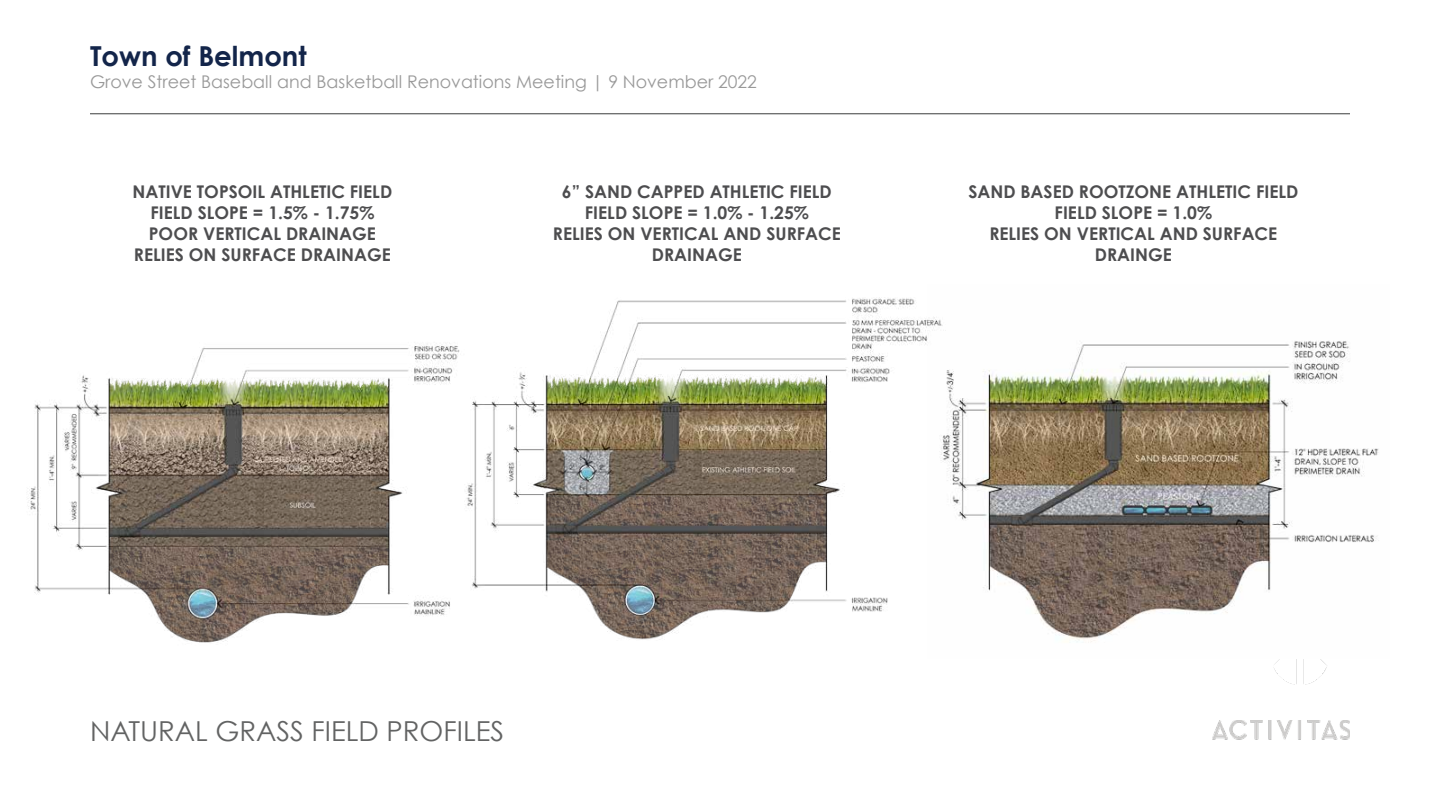
<style>
.page{position:relative;width:1440px;height:810px;background:#fff}
.page>*{position:absolute;margin:0;border:0;box-sizing:border-box;transform-origin:0 0}
.t1{font:27.5px "Century Gothic";color:#626363}
.t2{font:700 27.5px "Century Gothic";color:#13254a}
.t3{font:700 17.5px/21px "Century Gothic";color:#4d4d4f;text-align:center}
.t4{font:17.5px "Century Gothic";color:#999}
</style>
<div class="page">
<hr style="left:90px;top:113px;width:1260px;height:1px;background:#626363">
<img style="left:1212px;top:720px;width:138px;height:20px">
<img style="left:1274px;top:659px;width:53px;height:26px">
<img style="left:952px;top:341px;width:427px;height:302px">
<img style="left:28px;top:344px;width:432px;height:299px">
<img style="left:466px;top:297px;width:486px;height:343px">
<h1 class="t2" style="left:90px;top:38px;width:218px">Town of Belmont</h1>
<p class="t4" style="left:90px;top:71px;width:668px">Grove Street Baseball and Basketball Renovations Meeting | 9 November 2022</p>
<p class="t3" style="left:133px;top:181px;width:261px">NATIVE TOPSOIL ATHLETIC FIELD<br>FIELD SLOPE = 1.5% - 1.75%<br>POOR VERTICAL DRAINAGE<br>RELIES ON SURFACE DRAINAGE</p>
<p class="t3" style="left:553px;top:181px;width:290px">6” SAND CAPPED ATHLETIC FIELD<br>FIELD SLOPE = 1.0% - 1.25%<br>RELIES ON VERTICAL AND SURFACE<br>DRAINAGE</p>
<p class="t3" style="left:968px;top:181px;width:332px">SAND BASED ROOTZONE ATHLETIC FIELD<br>FIELD SLOPE = 1.0%<br>RELIES ON VERTICAL AND SURFACE<br>DRAINGE</p>
<h1 class="t1" style="left:90px;top:714px;width:416px">NATURAL GRASS FIELD PROFILES</h1>
</div>
